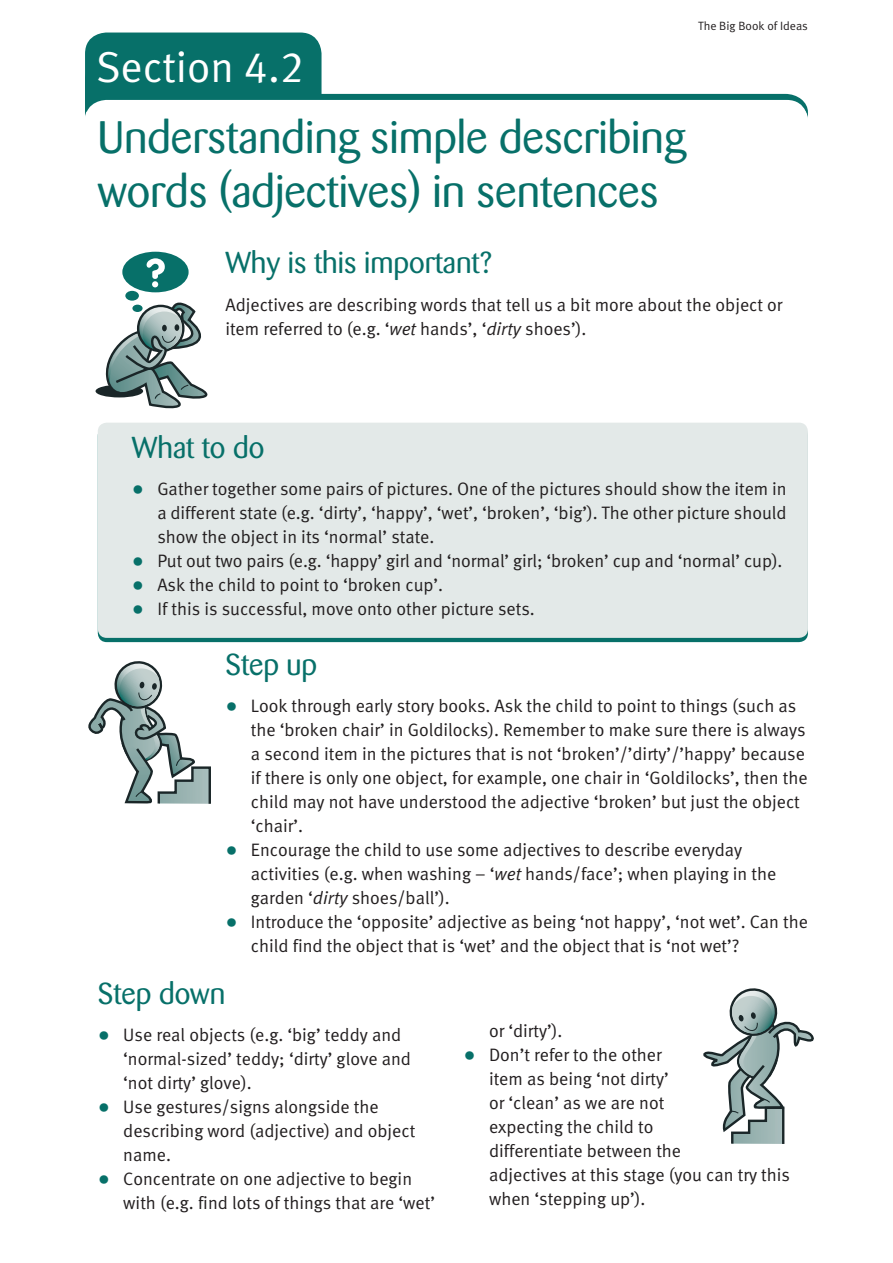
<style>
.page{position:relative;width:893px;height:1263px;background:#fff}
.page>*{position:absolute;margin:0;border:0;box-sizing:border-box;transform-origin:0 0}
.t1{font:45px/54px "Barmeno";color:#077069}
.t2{font:43.2px "Meta Normal LF";color:#fff}
.t3{font:30px "Barmeno";color:#077069}
.t4{font:18px/24px "Meta Normal LF";color:#231f20}
.t5{font:12px "Meta Normal LF";color:#231f20}
.s1{font-style:italic}
.s2{font-size:24px;color:#077069}
</style>
<div class="page">
<div style="left:98px;top:423px;width:710px;height:215px;background:#e3e9e8;border-radius:9px"></div>
<div style="left:85px;top:33px;width:237px;height:90px;background:#077069;border-radius:21px"></div>
<svg style="left:85px;top:61px;width:723px;height:56px"></svg>
<div style="left:85px;top:100px;width:723px;height:160px;background:#fff;border-radius:21px"></div>
<div style="left:96px;top:385px;width:47px;height:12px;background:#1a2628;border-radius:50%"></div>
<div style="left:122px;top:252px;width:67px;height:40px;background:#077069;border-radius:50%"></div>
<div style="left:125px;top:291px;width:14px;height:10px;background:#077069;border-radius:50%"></div>
<svg style="left:147px;top:258px;width:18px;height:29px"></svg>
<svg style="left:103px;top:302px;width:105px;height:107px"></svg>
<svg style="left:88px;top:661px;width:123px;height:143px"></svg>
<svg style="left:703px;top:988px;width:111px;height:156px"></svg>
<p class="t5" style="left:698px;top:19px;width:111px">The Big Book of Ideas</p>
<h2 class="t2" style="left:96px;top:42px;width:209px">Section 4.2</h2>
<h1 class="t1" style="left:98px;top:111px;width:589px">Understanding simple describing words (adjectives) in sentences</h1>
<h3 class="t3" style="left:225px;top:246px;width:268px">Why is this important?</h3>
<p class="t4" style="left:225px;top:292px;width:559px">Adjectives are describing words that tell us a bit more about the object or item referred to (e.g. ‘<span class="s1">wet</span> hands’, ‘<span class="s1">dirty</span> shoes’).</p>
<h3 class="t3" style="left:132px;top:430px;width:134px">What to do</h3>
<p class="t4" style="left:157px;top:477px;width:631px;text-align:justify;text-indent:-26px"><span class="s2">•</span> Gather together some pairs of pictures. One of the pictures should show the item in a different state (e.g. ‘dirty’, ‘happy’, ‘wet’, ‘broken’, ‘big’). The other picture should show the object in its ‘normal’ state.</p>
<p class="t4" style="left:132px;top:549px;width:652px"><span class="s2">•</span> Put out two pairs (e.g. ‘happy’ girl and ‘normal’ girl; ‘broken’ cup and ‘normal’ cup).</p>
<p class="t4" style="left:132px;top:573px;width:313px"><span class="s2">•</span> Ask the child to point to ‘broken cup’.</p>
<p class="t4" style="left:132px;top:597px;width:404px"><span class="s2">•</span> If this is successful, move onto other picture sets.</p>
<h3 class="t3" style="left:225px;top:647px;width:93px">Step up</h3>
<p class="t4" style="left:251px;top:694px;width:558px;text-indent:-26px"><span class="s2">•</span> Look through early story books. Ask the child to point to things (such as the ‘broken chair’ in Goldilocks). Remember to make sure there is always a second item in the pictures that is not ‘broken’/’dirty’/’happy’ because if there is only one object, for example, one chair in ‘Goldilocks’, then the child may not have understood the adjective ‘broken’ but just the object ‘chair’.</p>
<p class="t4" style="left:251px;top:838px;width:527px;text-indent:-26px"><span class="s2">•</span> Encourage the child to use some adjectives to describe everyday activities (e.g. when washing – ‘<span class="s1">wet</span> hands/face’; when playing in the garden ‘<span class="s1">dirty</span> shoes/ball’).</p>
<p class="t4" style="left:251px;top:910px;width:559px;text-indent:-26px"><span class="s2">•</span> Introduce the ‘opposite’ adjective as being ‘not happy’, ‘not wet’. Can the child find the object that is ‘wet’ and the object that is ‘not wet’?</p>
<h3 class="t3" style="left:98px;top:976px;width:129px">Step down</h3>
<p class="t4" style="left:123px;top:1023px;width:289px;text-indent:-26px"><span class="s2">•</span> Use real objects (e.g. ‘big’ teddy and ‘normal-sized’ teddy; ‘dirty’ glove and ‘not dirty’ glove).</p>
<p class="t4" style="left:123px;top:1095px;width:293px;text-indent:-26px"><span class="s2">•</span> Use gestures/signs alongside the describing word (adjective) and object name.</p>
<p class="t4" style="left:123px;top:1167px;width:313px;text-indent:-26px"><span class="s2">•</span> Concentrate on one adjective to begin with (e.g. find lots of things that are ‘wet’</p>
<p class="t4" style="left:489px;top:1018px;width:75px">or ‘dirty’).</p>
<p class="t4" style="left:489px;top:1042px;width:303px;text-indent:-26px"><span class="s2">•</span> Don’t refer to the other<br>item as being ‘not dirty’<br>or ‘clean’ as we are not<br>expecting the child to<br>differentiate between the<br>adjectives at this stage (you can try this when ‘stepping up’).</p>
</div>
